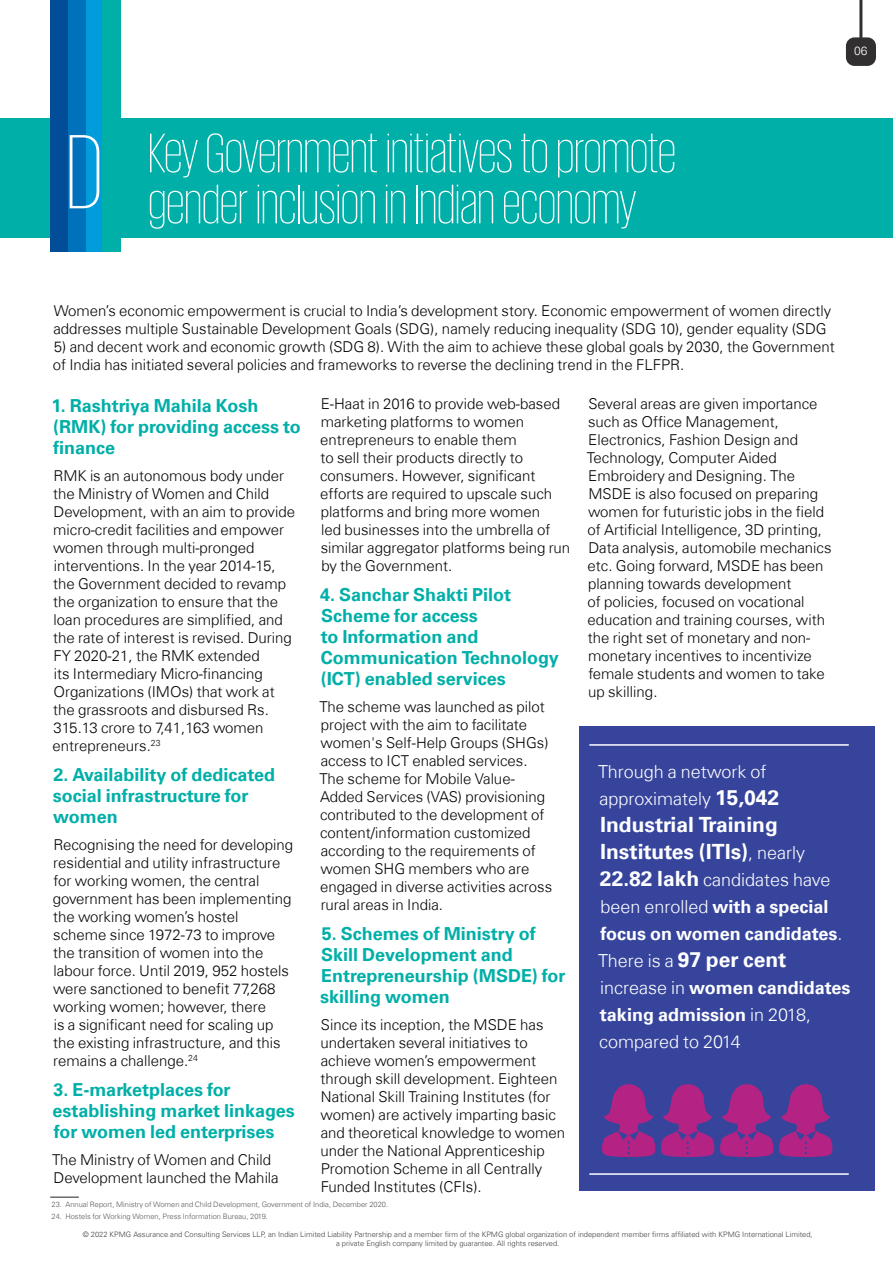
<style>
.page{position:relative;width:893px;height:1263px;background:#fff}
.page>*{position:absolute;margin:0;border:0;box-sizing:border-box;transform-origin:0 0}
.t1{font:200 57px/51px "KPMG";color:#fff}
.t2{font:700 21px/27px "Universfor KPMG";color:#fff}
.t3{font:700 18px/21px "Universfor KPMG";color:#00afa8}
.t4{font:300 18px/27px "Universfor KPMG";color:#fff}
.t5{font:700 18px/27px "Universfor KPMG";color:#fff}
.t6{font:300 15px/18px "Universfor KPMG";color:#040503}
.t7{font:300 12px "Universfor KPMG";color:#fff}
.t8{font:300 7.5px/9px "Universfor KPMG";color:#3e3e3f;text-align:center}
.t9{font:300 7.5px "Universfor KPMG";color:#57585a}
.s1{font-weight:700;font-size:21px}
.s2{font-weight:300;font-size:18px}
.s3{font-size:21px}
.s4{font-weight:300}
.s5{font-weight:700}
</style>
<div class="page">
<div style="left:0;top:118px;width:893px;height:120px;background:#00afa8"></div>
<div style="left:51px;top:0;width:17px;height:251px;background:#014d97"></div>
<div style="left:86px;top:0;width:17px;height:251px;background:#009cdc"></div>
<div style="left:68px;top:0;width:18px;height:251px;background:#0072bc"></div>
<div style="left:103px;top:0;width:18px;height:251px;background:#00afa8"></div>
<div style="left:579px;top:726px;width:295px;height:465px;background:#36449c"></div>
<hr style="left:589px;top:744px;width:260px;height:2px;background:#fff">
<hr style="left:589px;top:1173px;width:260px;height:2px;background:#fff">
<svg style="left:601px;top:1084px;width:232px;height:73px"></svg>
<svg style="left:50px;top:1197px;width:29px;height:1px"></svg>
<hr style="left:859px;top:0;width:3px;height:46px;background:#312f30">
<div style="left:846px;top:37px;width:30px;height:29px;background:#312f30;border-radius:9px"></div>
<h1 class="t1" style="left:66px;top:126px;width:611px;text-indent:82px">Key Government initiatives to promote<br><sup>D</sup> gender inclusion in Indian economy</h1>
<p class="t7" style="left:854px;top:44px;width:15px">06</p>
<p class="t6" style="left:53px;top:302px;width:779px">Women’s economic empowerment is crucial to India’s development story. Economic empowerment of women directly addresses multiple Sustainable Development Goals (SDG), namely reducing inequality (SDG 10), gender equality (SDG</p>
<p class="t6" style="left:53px;top:338px;width:784px">5) and decent work and economic growth (SDG 8). With the aim to achieve these global goals by 2030, the Government of India has initiated several policies and frameworks to reverse the declining trend in the FLFPR.</p>
<p class="t3" style="left:52px;top:396px;width:251px">1. Rashtriya Mahila Kosh (RMK) for providing access to finance</p>
<p class="t6" style="left:53px;top:467px;width:244px">RMK is an autonomous body under the Ministry of Women and Child<br>Development, with an aim to provide micro-credit facilities and empower women through multi-pronged interventions. In the year 2014-15, the Government decided to revamp the organization to ensure that the loan procedures are simplified, and the rate of interest is revised. During<br>FY 2020-21, the RMK extended<br>its Intermediary Micro-financing<br>Organizations (IMOs) that work at the grassroots and disbursed Rs.<br>315.13 crore to 7,41,163 women entrepreneurs.<sup>23</sup></p>
<p class="t3" style="left:53px;top:765px;width:224px">2. Availability of dedicated social infrastructure for women</p>
<p class="t6" style="left:53px;top:836px;width:242px">Recognising the need for developing residential and utility infrastructure for working women, the central government has been implementing the working women’s hostel scheme since 1972-73 to improve the transition of women into the labour force. Until 2019, 952 hostels were sanctioned to benefit 77,268 working women; however, there<br>is a significant need for scaling up the existing infrastructure, and this remains a challenge.<sup>24</sup></p>
<p class="t3" style="left:53px;top:1080px;width:244px">3. E-marketplaces for establishing market linkages for women led enterprises</p>
<p class="t6" style="left:52px;top:1151px;width:228px">The Ministry of Women and Child<br>Development launched the Mahila</p>
<p class="t6" style="left:587px;top:395px;width:246px">Several areas are given importance such as Office Management,<br>Electronics, Fashion Design and<br>Technology, Computer Aided<br>Embroidery and Designing. The<br>MSDE is also focused on preparing women for futuristic jobs in the field of Artificial Intelligence, 3D printing,<br>Data analysis, automobile mechanics etc. Going forward, MSDE has been planning towards development<br>of policies, focused on vocational education and training courses, with the right set of monetary and non&shy;monetary incentives to incentivize female students and women to take up skilling.</p>
<p class="t6" style="left:320px;top:395px;width:252px">E-Haat in 2016 to provide web-based marketing platforms to women entrepreneurs to enable them<br>to sell their products directly to consumers. However, significant efforts are required to upscale such platforms and bring more women<br>led businesses into the umbrella of similar aggregator platforms being run by the Government.</p>
<p class="t3" style="left:320px;top:585px;width:240px">4. Sanchar Shakti Pilot<br>Scheme for access<br>to Information and<br>Communication Technology (ICT) enabled services</p>
<p class="t6" style="left:320px;top:698px;width:234px">The scheme was launched as pilot project with the aim to facilitate women's Self-Help Groups (SHGs) access to ICT enabled services.<br>The scheme for Mobile Value-<br>Added Services (VAS) provisioning contributed to the development of content/information customized according to the requirements of women SHG members who are engaged in diverse activities across rural areas in India.</p>
<p class="t3" style="left:320px;top:924px;width:247px">5. Schemes of Ministry of<br>Skill Development and<br>Entrepreneurship (MSDE) for skilling women</p>
<p class="t6" style="left:320px;top:1016px;width:246px">Since its inception, the MSDE has undertaken several initiatives to achieve women’s empowerment through skill development. Eighteen National Skill Training Institutes (for women) are actively imparting basic and theoretical knowledge to women under the National Apprenticeship Promotion Scheme in all Centrally Funded Institutes (CFIs).</p>
<p class="t4" style="left:598px;top:758px;width:183px">Through a network of approximately <span class="s1">15,042</span></p>
<h2 class="t2" style="left:600px;top:811px;width:207px">Industrial Training<br>Institutes (ITIs)<span class="s2">, nearly</span></h2>
<p class="t5" style="left:600px;top:867px;width:244px"><span class="s3">22.82 lakh</span> <span class="s4">candidates have been enrolled</span> with a special focus on women candidates<span class="s4">.</span></p>
<h2 class="t2" style="left:598px;top:946px;width:190px"><span class="s2">There is a</span> 97 per cent</h2>
<p class="t4" style="left:599px;top:974px;width:253px">increase in <span class="s5">women candidates taking admission</span> in 2018, compared to 2014</p>
<p class="t9" style="left:52px;top:1200px;width:338px">23. Annual Report, Ministry of Women and Child Development, Government of India, December 2020.</p>
<p class="t9" style="left:52px;top:1212px;width:218px">24. Hostels for Working Women, Press Information Bureau, 2019.</p>
<p class="t8" style="left:83px;top:1230px;width:731px">© 2022 KPMG Assurance and Consulting Services LLP, an Indian Limited Liability Partnership and a member firm of the KPMG global organization of independent member firms affiliated with KPMG International Limited, a private English company limited by guarantee. All rights reserved.</p>
</div>
